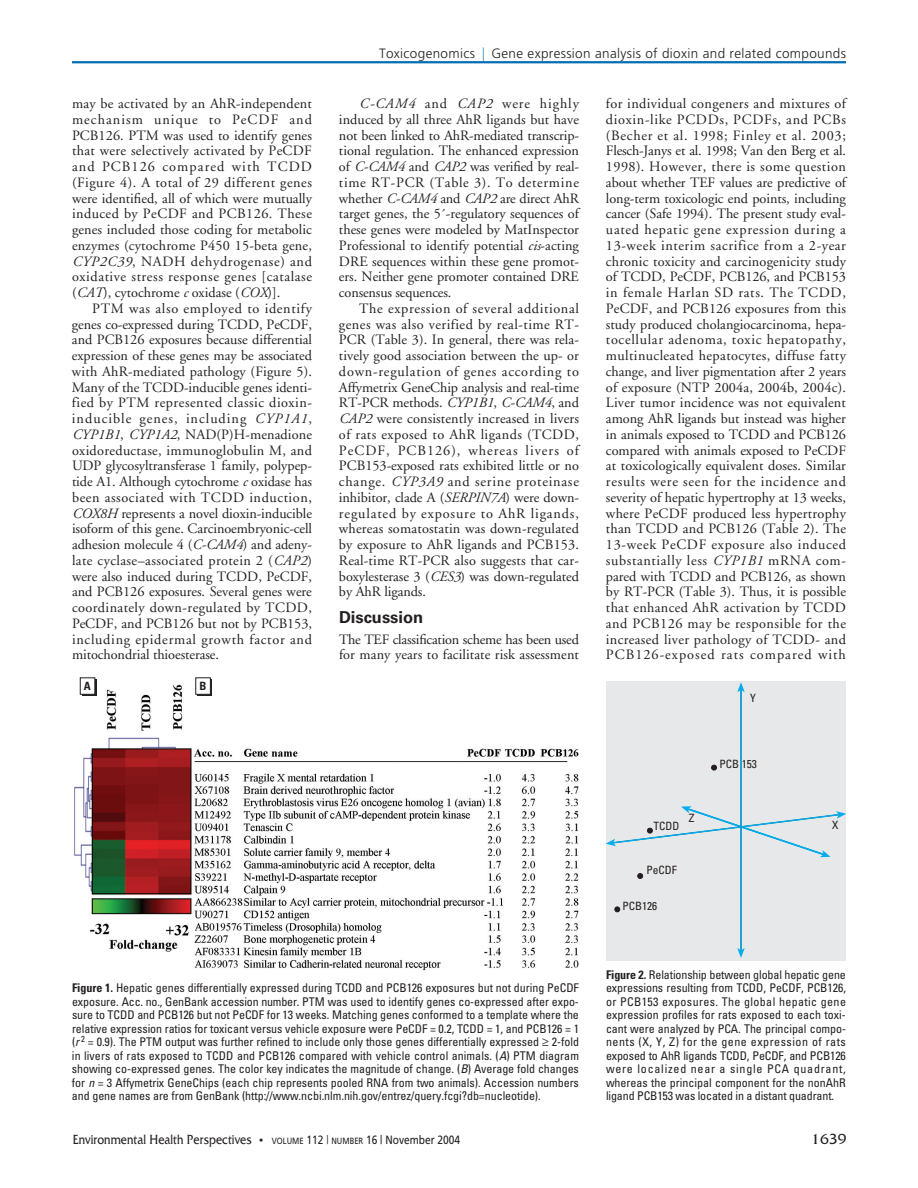
<style>
.page{position:relative;width:918px;height:1188px;background:#fff}
.page>*{position:absolute;margin:0;border:0;box-sizing:border-box;transform-origin:0 0}
.t1{font:700 16.5px "Univers";color:#231f20}
.t2{font:15px "Friz Quadrata IT Cby BT";color:#231f20}
.t3{font:14.25px/15.8px "Adobe Garamond";color:#231f20;text-align:justify}
.t4{font:300 13.5px "Frutiger";letter-spacing:.025em;color:#231f20}
.t5{font:13.5px "Friz Quadrata IT Cby BT";color:#231f20;scale:.85 1}
.t6{font:condensed 12px/13.5px "Univers";letter-spacing:-.005em;color:#231f20;text-align:justify}
.t7{font:condensed 11.4px "Univers";color:#231f20}
.t8{font:700 condensed 11.4px "Univers";color:#231f20}
.s1{font-style:italic}
.s2{font-size:18px;color:#006cb2}
.s3{font-weight:700}
.s4{font-size:10.5px}
.s5{font-family:"Frutiger";font-size:9px}
.s6{font-family:"Frutiger";font-size:12px}
.s7{font-family:"Frutiger";font-weight:300;font-size:12px}
</style>
<div class="page">
<hr style="left:72px;top:61px;width:774px;height:2px;background:#006cb2">
<img style="left:74px;top:684px;width:505px;height:287px">
<svg style="left:82px;top:680px;width:15px;height:16px"></svg>
<div style="left:80px;top:678px;width:15px;height:16px;background:#fff;border:1px solid #231f20"></div>
<div style="left:198px;top:680px;width:14px;height:16px;background:#2f2c2d"></div>
<div style="left:196px;top:678px;width:15px;height:16px;background:#fff"></div>
<div style="left:606px;top:681px;width:240px;height:280px;background:#e7e8e9"></div>
<svg style="left:711px;top:765px;width:6px;height:5px"></svg>
<hr style="left:740px;top:690px;width:2px;height:260px;background:#00aeef">
<svg style="left:737px;top:682px;width:8px;height:10px"></svg>
<svg style="left:737px;top:948px;width:8px;height:10px"></svg>
<svg style="left:638px;top:873px;width:5px;height:6px"></svg>
<svg style="left:615px;top:907px;width:5px;height:5px"></svg>
<svg style="left:606px;top:806px;width:240px;height:51px"></svg>
<p class="t3" style="left:72px;top:97px;width:242px">may be activated by an AhR-independent mechanism unique to PeCDF and PCB126. PTM was used to identify genes that were selectively activated by PeCDF and PCB126 compared with TCDD (Figure 4). A total of 29 different genes were identified, all of which were mutually induced by PeCDF and PCB126. These genes included those coding for metabolic enzymes (cytochrome P450 15-beta gene, <span class="s1">CYP2C39</span>, NADH dehydrogenase) and oxidative stress response genes [catalase (<span class="s1">CAT</span>), cytochrome <span class="s1">c</span> oxidase (<span class="s1">COX</span>)].</p>
<p class="t3" style="left:72px;top:302px;width:242px;text-indent:20px">PTM was also employed to identify genes co-expressed during TCDD, PeCDF, and PCB126 exposures because differential expression of these genes may be associated with AhR-mediated pathology (Figure 5).<br>Many of the TCDD-inducible genes identi&shy;fied by PTM represented classic dioxin&shy;inducible genes, including <span class="s1">CYP1A1</span>, <span class="s1">CYP1B1</span>, <span class="s1">CYP1A2</span>, NAD(P)H-menadione oxidoreductase, immunoglobulin M, and UDP glycosyltransferase 1 family, polypep&shy;tide A1. Although cytochrome <span class="s1">c</span> oxidase has been associated with TCDD induction, <span class="s1">COX8H</span> represents a novel dioxin-inducible isoform of this gene. Carcinoembryonic-cell adhesion molecule 4 (<span class="s1">C-CAM4</span>) and adeny&shy;late cyclase–associated protein 2 (<span class="s1">CAP2</span>) were also induced during TCDD, PeCDF, and PCB126 exposures. Several genes were coordinately down-regulated by TCDD, PeCDF, and PCB126 but not by PCB153, including epidermal growth factor and mitochondrial thioesterase.</p>
<p class="t8" style="left:84px;top:682px;width:8px">A</p>
<p class="t8" style="left:200px;top:682px;width:8px">B</p>
<p class="t4" style="left:379px;top:48px;width:468px">Toxicogenomics <span class="s2">|</span> Gene expression analysis of dioxin and related compounds</p>
<p class="t3" style="left:339px;top:97px;width:242px;text-indent:20px"><span class="s1">C-CAM4</span> and <span class="s1">CAP2</span> were highly induced by all three AhR ligands but have not been linked to AhR-mediated transcrip&shy;tional regulation. The enhanced expression of <span class="s1">C-CAM4</span> and <span class="s1">CAP2</span> was verified by real&shy;time RT-PCR (Table 3). To determine whether <span class="s1">C-CAM4</span> and <span class="s1">CAP2</span> are direct AhR target genes, the 5´-regulatory sequences of these genes were modeled by MatInspector Professional to identify potential <span class="s1">cis</span>-acting DRE sequences within these gene promot&shy;ers. Neither gene promoter contained DRE consensus sequences.</p>
<p class="t3" style="left:339px;top:302px;width:242px;text-indent:20px">The expression of several additional genes was also verified by real-time RT-PCR (Table 3). In general, there was rela&shy;tively good association between the up- or down-regulation of genes according to Affymetrix GeneChip analysis and real-time RT-PCR methods. <span class="s1">CYP1B1</span>, <span class="s1">C-CAM4</span>, and <span class="s1">CAP2</span> were consistently increased in livers of rats exposed to AhR ligands (TCDD, PeCDF, PCB126), whereas livers of PCB153-exposed rats exhibited little or no change. <span class="s1">CYP3A9</span> and serine proteinase inhibitor, clade A (<span class="s1">SERPIN7A</span>) were down&shy;regulated by exposure to AhR ligands, whereas somatostatin was down-regulated by exposure to AhR ligands and PCB153.<br>Real-time RT-PCR also suggests that car&shy;boxylesterase 3 (<span class="s1">CES3</span>) was down-regulated by AhR ligands.</p>
<p class="t1" style="left:339px;top:611px;width:86px">Discussion</p>
<p class="t3" style="left:339px;top:632px;width:241px">The TEF classification scheme has been used for many years to facilitate risk assessment</p>
<p class="t3" style="left:606px;top:97px;width:242px">for individual congeners and mixtures of dioxin-like PCDDs, PCDFs, and PCBs (Becher et al. 1998; Finley et al. 2003; Flesch-Janys et al. 1998; Van den Berg et al.<br>1998). However, there is some question about whether TEF values are predictive of long-term toxicologic end points, including cancer (Safe 1994). The present study eval&shy;uated hepatic gene expression during a 13-week interim sacrifice from a 2-year chronic toxicity and carcinogenicity study of TCDD, PeCDF, PCB126, and PCB153 in female Harlan SD rats. The TCDD, PeCDF, and PCB126 exposures from this study produced cholangiocarcinoma, hepa&shy;tocellular adenoma, toxic hepatopathy, multinucleated hepatocytes, diffuse fatty change, and liver pigmentation after 2 years of exposure (NTP 2004a, 2004b, 2004c).<br>Liver tumor incidence was not equivalent among AhR ligands but instead was higher in animals exposed to TCDD and PCB126 compared with animals exposed to PeCDF at toxicologically equivalent doses. Similar results were seen for the incidence and severity of hepatic hypertrophy at 13 weeks, where PeCDF produced less hypertrophy than TCDD and PCB126 (Table 2). The 13-week PeCDF exposure also induced substantially less <span class="s1">CYP1B1</span> mRNA com&shy;pared with TCDD and PCB126, as shown by RT-PCR (Table 3). Thus, it is possible that enhanced AhR activation by TCDD and PCB126 may be responsible for the increased liver pathology of TCDD- and PCB126-exposed rats compared with</p>
<p class="t7" style="left:750px;top:694px;width:7px">Y</p>
<p class="t7" style="left:654px;top:822px;width:27px">TCDD</p>
<p class="t7" style="left:689px;top:814px;width:7px">Z</p>
<p class="t7" style="left:646px;top:866px;width:32px">PeCDF</p>
<p class="t7" style="left:622px;top:901px;width:36px">PCB126</p>
<p class="t7" style="left:720px;top:759px;width:39px">PCB 153</p>
<p class="t7" style="left:832px;top:820px;width:8px">X</p>
<p class="t6" style="left:72px;top:982px;width:509px"><span class="s3">Figure 1.</span> Hepatic genes differentially expressed during TCDD and PCB126 exposures but not during PeCDF exposure. Acc. no., GenBank accession number. PTM was used to identify genes co-expressed after expo&shy;sure to TCDD and PCB126 but not PeCDF for 13 weeks. Matching genes conformed to a template where the relative expression ratios for toxicant versus vehicle exposure were PeCDF = 0.2, TCDD = 1, and PCB126 = 1 (<span class="s1">r</span><sup>2</sup> = 0.9). The PTM output was further refined to include only those genes differentially expressed ≥ 2-fold in livers of rats exposed to TCDD and PCB126 compared with vehicle control animals. (<span class="s1">A</span>) PTM diagram showing co-expressed genes. The color key indicates the magnitude of change. (<span class="s1">B</span>) Average fold changes for <span class="s1">n</span>= 3 Affymetrix GeneChips (each chip represents pooled RNA from two animals). Accession numbers and gene names are from GenBank (http://www.ncbi.nlm.nih.gov/entrez/query.fcgi?db=nucleotide).</p>
<p class="t6" style="left:606px;top:969px;width:242px"><span class="s3">Figure 2.</span> Relationship between global hepatic gene expressions resulting from TCDD, PeCDF, PCB126, or PCB153 exposures. The global hepatic gene expression profiles for rats exposed to each toxi&shy;cant were analyzed by PCA. The principal compo&shy;nents (X, Y, Z) for the gene expression of rats exposed to AhR ligands TCDD, PeCDF, and PCB126 were localized near a single PCA quadrant, whereas the principal component for the nonAhR ligand PCB153 was located in a distant quadrant.</p>
<p class="t5" style="left:73px;top:1135px;width:457px">Environmental Health Perspectives <span class="s4">•</span> <span class="s5">VOLUME</span> <span class="s6">112</span> <span class="s7">|</span> <span class="s5">NUMBER</span> <span class="s6">16 | November 2004</span></p>
<p class="t2" style="left:811px;top:1134px;width:37px">1639</p>
</div>
